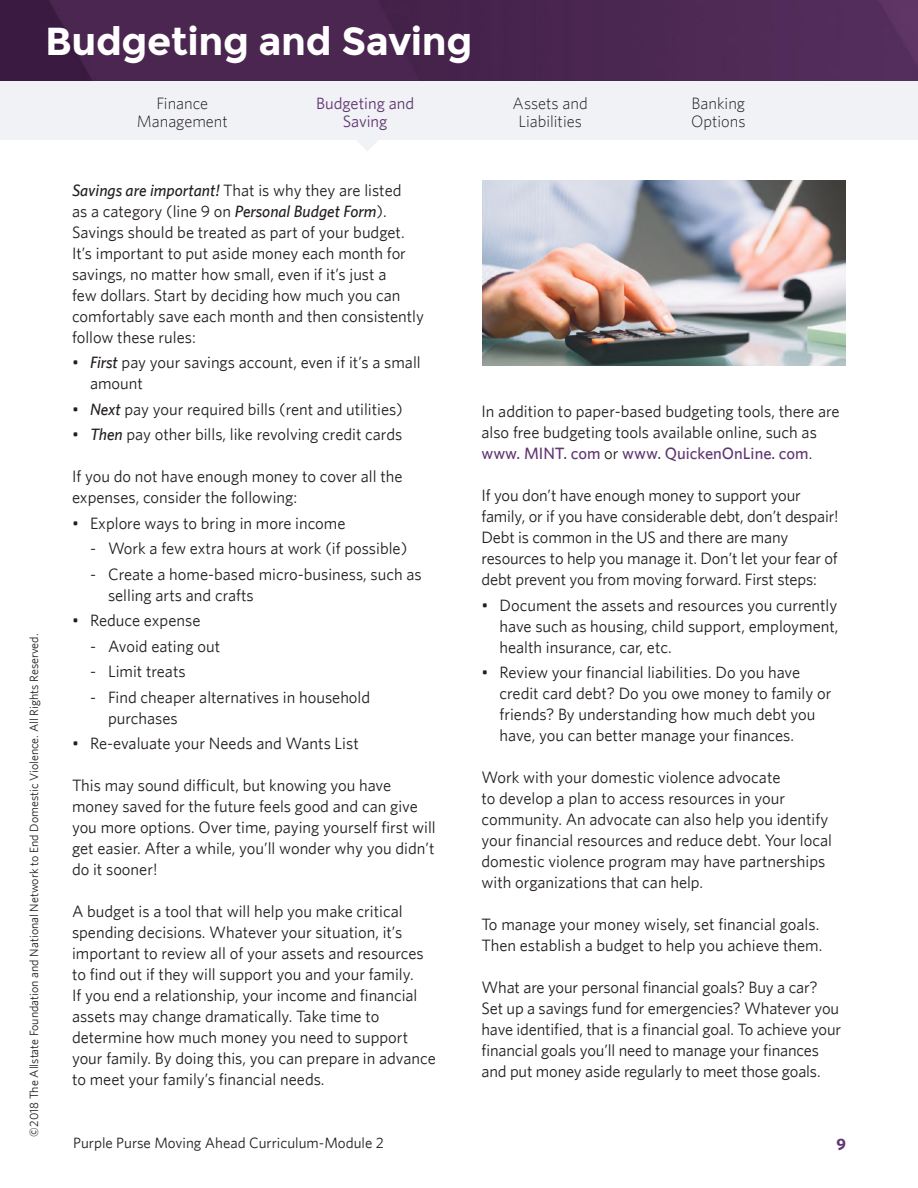
<style>
.page{position:relative;width:918px;height:1188px;background:#fff}
.page>*{position:absolute;margin:0;border:0;box-sizing:border-box;transform-origin:0 0}
.t1{font:700 39px "Montserrat";letter-spacing:-.01em;color:#fff}
.t2{font:16.5px/21px "Whitney";color:#241f1f}
.t3{font:300 16.5px/18px "Whitney";color:#241f1f;text-align:center}
.t4{font:16.5px/18px "Whitney";color:#613672;text-align:center}
.t5{font:700 16.5px "Whitney";color:#613672}
.t6{font:15px "Whitney";color:#241f1f}
.t7{font:12px "Whitney";color:#241f1f}
.s1{font-weight:500;font-style:italic}
.s2{font-weight:500;color:#613672}
</style>
<div class="page">
<img style="left:482px;top:180px;width:364px;height:186px">
<img style="left:0;top:0;width:918px;height:81px">
<div style="left:0;top:81px;width:918px;height:59px;background:#f1f2f5"></div>
<svg style="left:357px;top:140px;width:21px;height:11px"></svg>
<h1 class="t1" style="left:45px;top:18px;width:429px">Budgeting and Saving</h1>
<p class="t3" style="left:137px;top:94px;width:93px">Finance<br>Management</p>
<p class="t4" style="left:316px;top:94px;width:100px">Budgeting and<br>Saving</p>
<p class="t3" style="left:513px;top:94px;width:77px">Assets and<br>Liabilities</p>
<p class="t3" style="left:691px;top:94px;width:56px;text-align:left">Banking<br>Options</p>
<p class="t7" style="left:27px;top:1137px;width:504px;rotate:-90deg">©2018 The Allstate Foundation and National Network to End Domestic Violence. All Rights Reserved.</p>
<p class="t2" style="left:72px;top:179px;width:354px"><span class="s1">Savings are important!</span> That is why they are listed<br>as a category (line 9 on <span class="s1">Personal Budget Form</span>).<br>Savings should be treated as part of your budget.<br>It’s important to put aside money each month for savings, no matter how small, even if it’s just a<br>few dollars. Start by deciding how much you can comfortably save each month and then consistently follow these rules:</p>
<p class="t2" style="left:90px;top:352px;width:332px;text-indent:-18px">• <span class="s1">First</span> pay your savings account, even if it’s a small amount</p>
<p class="t2" style="left:72px;top:398px;width:332px">• <span class="s1">Next</span> pay your required bills (rent and utilities)</p>
<p class="t2" style="left:72px;top:424px;width:332px">• <span class="s1">Then</span> pay other bills, like revolving credit cards</p>
<p class="t2" style="left:72px;top:466px;width:332px">If you do not have enough money to cover all the expenses, consider the following:</p>
<p class="t2" style="left:72px;top:512px;width:275px">• Explore ways to bring in more income</p>
<p class="t2" style="left:90px;top:538px;width:319px">- Work a few extra hours at work (if possible)</p>
<p class="t2" style="left:108px;top:563px;width:315px;text-indent:-18px">- Create a home-based micro-business, such as selling arts and crafts</p>
<p class="t2" style="left:72px;top:610px;width:130px">• Reduce expense</p>
<p class="t2" style="left:90px;top:635px;width:132px">- Avoid eating out</p>
<p class="t2" style="left:90px;top:661px;width:97px">- Limit treats</p>
<p class="t2" style="left:108px;top:686px;width:264px;text-indent:-18px">- Find cheaper alternatives in household purchases</p>
<p class="t2" style="left:72px;top:733px;width:288px">• Re-evaluate your Needs and Wants List</p>
<p class="t2" style="left:72px;top:775px;width:365px">This may sound difficult, but knowing you have money saved for the future feels good and can give you more options. Over time, paying yourself first will get easier. After a while, you’ll wonder why you didn’t do it sooner!</p>
<p class="t2" style="left:72px;top:901px;width:365px">A budget is a tool that will help you make critical spending decisions. Whatever your situation, it’s important to review all of your assets and resources to find out if they will support you and your family.<br>If you end a relationship, your income and financial assets may change dramatically. Take time to determine how much money you need to support your family. By doing this, you can prepare in advance to meet your family’s financial needs.</p>
<p class="t2" style="left:482px;top:401px;width:360px">In addition to paper-based budgeting tools, there are also free budgeting tools available online, such as <span class="s2">www. MINT. com</span> or <span class="s2">www. QuickenOnLine. com</span>.</p>
<p class="t2" style="left:482px;top:485px;width:359px">If you don’t have enough money to support your family, or if you have considerable debt, don’t despair!<br>Debt is common in the US and there are many resources to help you manage it. Don’t let your fear of debt prevent you from moving forward. First steps:</p>
<p class="t2" style="left:500px;top:594px;width:341px;text-align:justify;text-indent:-18px">• Document the assets and resources you currently have such as housing, child support, employment, health insurance, car, etc.</p>
<p class="t2" style="left:500px;top:662px;width:333px;text-indent:-18px">• Review your financial liabilities. Do you have credit card debt? Do you owe money to family or friends? By understanding how much debt you have, you can better manage your finances.</p>
<p class="t2" style="left:482px;top:767px;width:352px">Work with your domestic violence advocate<br>to develop a plan to access resources in your community. An advocate can also help you identify your financial resources and reduce debt. Your local domestic violence program may have partnerships with organizations that can help.</p>
<p class="t2" style="left:482px;top:914px;width:342px">To manage your money wisely, set financial goals.<br>Then establish a budget to help you achieve them.</p>
<p class="t2" style="left:482px;top:977px;width:361px">What are your personal financial goals? Buy a car?<br>Set up a savings fund for emergencies? Whatever you have identified, that is a financial goal. To achieve your financial goals you’ll need to manage your finances and put money aside regularly to meet those goals.</p>
<p class="t6" style="left:73px;top:1134px;width:312px">Purple Purse Moving Ahead Curriculum-Module 2</p>
<p class="t5" style="left:836px;top:1134px;width:11px">9</p>
</div>
